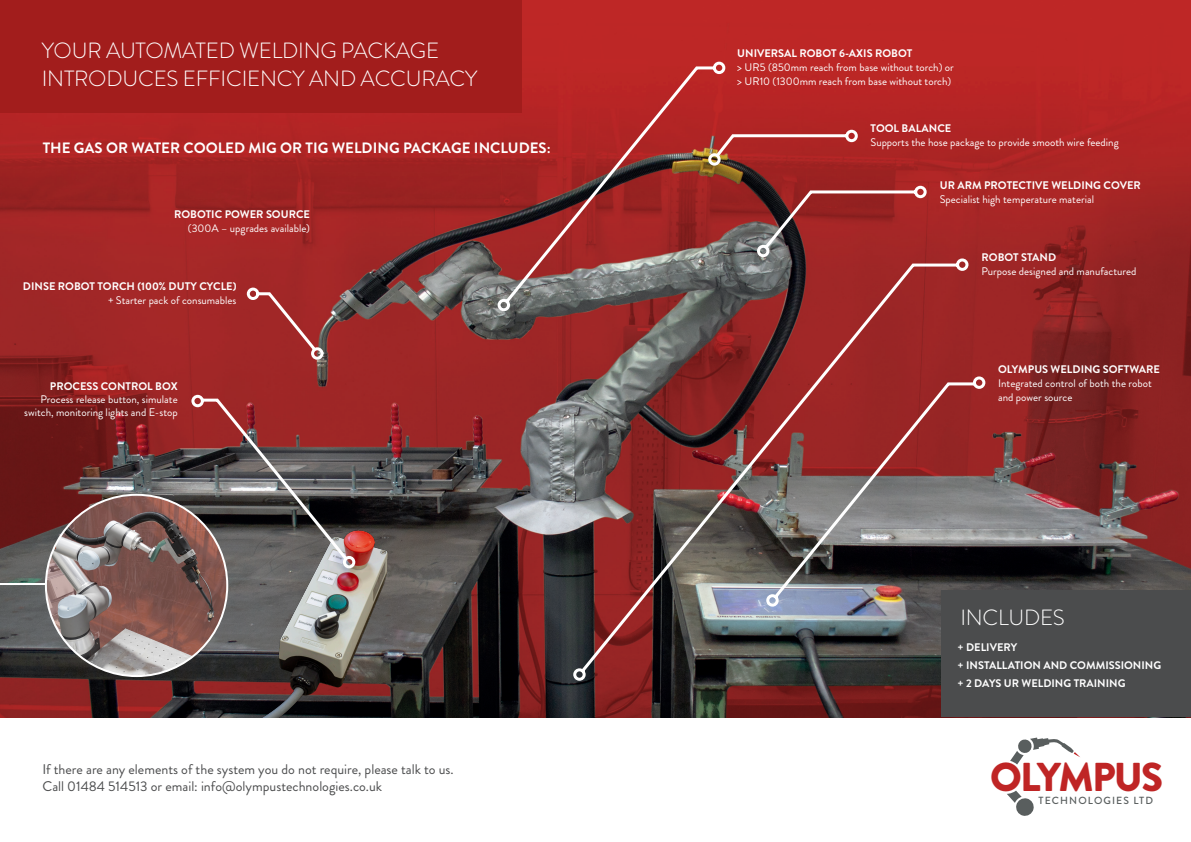
<style>
.page{position:relative;width:1191px;height:842px;background:#fff}
.page>*{position:absolute;margin:0;border:0;box-sizing:border-box;transform-origin:0 0}
.t1{font:900 40.3px "Brandon Grotesque";letter-spacing:-.045em;color:#bf2525}
.t2{font:300 22px/28px "Brandon Grotesque";letter-spacing:-.01em;color:#fff}
.t3{font:700 15px "Brandon Grotesque";color:#fff}
.t4{font:14px/16.8px "Brandon Grotesque";color:#4b4c4d}
.t5{font:11px/14px "Brandon Grotesque";color:#fff}
.t6{font:700 11px "Brandon Grotesque";color:#fff}
.t7{font:500 10.4px "Brandon Grotesque";letter-spacing:.105em;color:#595e5e}
</style>
<div class="page">
<img style="left:0;top:0;width:1191px;height:717px">
<svg style="left:1007px;top:791px;width:27px;height:25px"></svg>
<svg style="left:1010px;top:737px;width:70px;height:27px"></svg>
<img style="left:46px;top:495px;width:181px;height:181px;border-radius:91px">
<div style="left:941px;top:590px;width:250px;height:127px;background:#4b4c4d"></div>
<img style="left:256px;top:681px;width:135px;height:36px">
<div style="left:0;top:0;width:522px;height:112px;background:#a21d1c"></div>
<hr style="left:0;top:583px;width:45px;height:2px;background:#fff">
<svg style="left:191px;top:62px;width:794px;height:619px;background:#843d3d"></svg>
<p class="t2" style="left:42px;top:36px;width:437px">YOUR AUTOMATED WELDING PACKAGE<br>INTRODUCES EFFICIENCY AND ACCURACY</p>
<p class="t3" style="left:43px;top:137px;width:509px">THE GAS OR WATER COOLED MIG OR TIG WELDING PACKAGE INCLUDES:</p>
<p class="t6" style="left:174px;top:207px;width:137px">ROBOTIC POWER SOURCE</p>
<p class="t5" style="left:188px;top:222px;width:124px">(300A – upgrades available)</p>
<p class="t6" style="left:23px;top:279px;width:215px">DINSE ROBOT TORCH (100% DUTY CYCLE)</p>
<p class="t5" style="left:108px;top:294px;width:130px">+ Starter pack of consumables</p>
<p class="t6" style="left:50px;top:378px;width:129px">PROCESS CONTROL BOX</p>
<p class="t5" style="left:24px;top:393px;width:155px;line-height:13.2px;text-align:right">Process release button, simulate switch, monitoring lights and E-stop</p>
<p class="t4" style="left:43px;top:761px;width:413px">If there are any elements of the system you do not require, please talk to us.<br>Call 01484 514513 or email: info@olympustechnologies.co.uk</p>
<p class="t6" style="left:737px;top:45px;width:176px">UNIVERSAL ROBOT 6-AXIS ROBOT</p>
<p class="t5" style="left:737px;top:60px;width:218px">&gt; UR5 (850mm reach from base without torch) or &gt; UR10 (1300mm reach from base without torch)</p>
<p class="t6" style="left:870px;top:121px;width:82px">TOOL BALANCE</p>
<p class="t5" style="left:870px;top:136px;width:250px">Supports the hose package to provide smooth wire feeding</p>
<p class="t6" style="left:939px;top:177px;width:203px">UR ARM PROTECTIVE WELDING COVER</p>
<p class="t5" style="left:939px;top:192px;width:156px">Specialist high temperature material</p>
<p class="t6" style="left:981px;top:249px;width:76px">ROBOT STAND</p>
<p class="t5" style="left:981px;top:264px;width:156px">Purpose designed and manufactured</p>
<p class="t6" style="left:998px;top:361px;width:163px">OLYMPUS WELDING SOFTWARE</p>
<p class="t5" style="left:998px;top:376px;width:155px">Integrated control of both the robot</p>
<p class="t5" style="left:998px;top:390px;width:76px">and power source</p>
<p class="t2" style="left:960px;top:603px;width:106px">INCLUDES</p>
<p class="t6" style="left:957px;top:640px;width:61px">+ DELIVERY</p>
<p class="t6" style="left:957px;top:658px;width:205px">+ INSTALLATION AND COMMISSIONING</p>
<p class="t6" style="left:957px;top:676px;width:170px">+ 2 DAYS UR WELDING TRAINING</p>
<p class="t1" style="left:990px;top:749px;width:175px">OLYMPUS</p>
<p class="t7" style="left:1038px;top:793px;width:116px">TECHNOLOGIES LTD</p>
</div>
